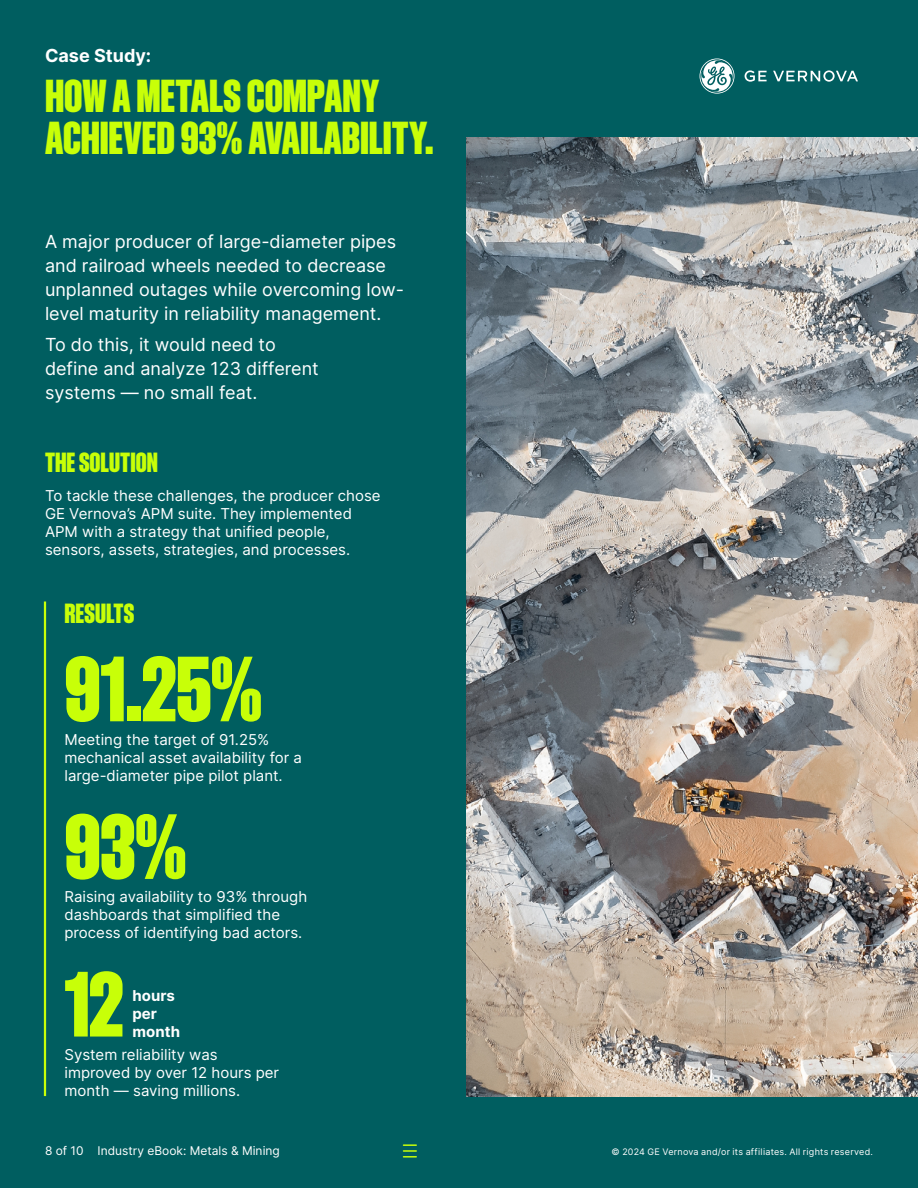
<style>
.page{position:relative;width:918px;height:1188px;background:#005e60}
.page>*{position:absolute;margin:0;border:0;box-sizing:border-box;transform-origin:0 0}
.t1{font:800 90px "Sons Condensed";letter-spacing:-.01em;color:#c8ff08}
.t2{font:800 45px/42px "Sons Condensed";letter-spacing:-.005em;color:#c8ff08}
.t3{font:800 27px "Sons Condensed";color:#c8ff08}
.t4{font:18px/24px "Inter";color:#fff}
.t5{font:700 18px "Inter";color:#fff}
.t6{font:15px/18px "Inter";color:#fff}
.t7{font:700 15px/18px "Inter";color:#fff}
.t8{font:12px "Inter";color:#fff}
.t9{font:9px "Inter";letter-spacing:.03em;color:#fff}
</style>
<div class="page">
<img style="left:466px;top:138px;width:452px;height:958px">
<hr style="left:44px;top:602px;width:2px;height:494px;background:#c8ff08">
<svg style="left:404px;top:1144px;width:12px;height:14px"></svg>
<svg style="left:700px;top:59px;width:158px;height:35px"></svg>
<p class="t5" style="left:45px;top:43px;width:108px">Case Study:</p>
<h2 class="t2" style="left:45px;top:75px;width:390px">HOW A METALS COMPANY<br>ACHIEVED 93% AVAILABILITY.</h2>
<p class="t4" style="left:45px;top:229px;width:361px">A major producer of large-diameter pipes and railroad wheels needed to decrease unplanned outages while overcoming low&shy;level maturity in reliability management.</p>
<p class="t4" style="left:45px;top:332px;width:275px">To do this, it would need to define and analyze 123 different systems — no small feat.</p>
<h3 class="t3" style="left:45px;top:448px;width:114px">THE SOLUTION</h3>
<p class="t6" style="left:45px;top:486px;width:337px">To tackle these challenges, the producer chose GE Vernova’s APM suite. They implemented APM with a strategy that unified people, sensors, assets, strategies, and processes.</p>
<h3 class="t3" style="left:64px;top:598px;width:71px">RESULTS</h3>
<h1 class="t1" style="left:64px;top:640px;width:200px">91.25%</h1>
<p class="t6" style="left:64px;top:730px;width:239px">Meeting the target of 91.25% mechanical asset availability for a large-diameter pipe pilot plant.</p>
<h1 class="t1" style="left:64px;top:797px;width:124px">93%</h1>
<p class="t6" style="left:64px;top:888px;width:244px">Raising availability to 93% through dashboards that simplified the process of identifying bad actors.</p>
<h1 class="t1" style="left:64px;top:955px;width:61px">12</h1>
<p class="t7" style="left:132px;top:986px;width:49px">hours per month</p>
<p class="t6" style="left:64px;top:1045px;width:216px">System reliability was improved by over 12 hours per month — saving millions.</p>
<p class="t8" style="left:45px;top:1142px;width:236px">8 of 10 Industry eBook: Metals &amp; Mining</p>
<p class="t9" style="left:612px;top:1146px;width:263px">© 2024 GE Vernova and/or its affiliates. All rights reserved.</p>
</div>
